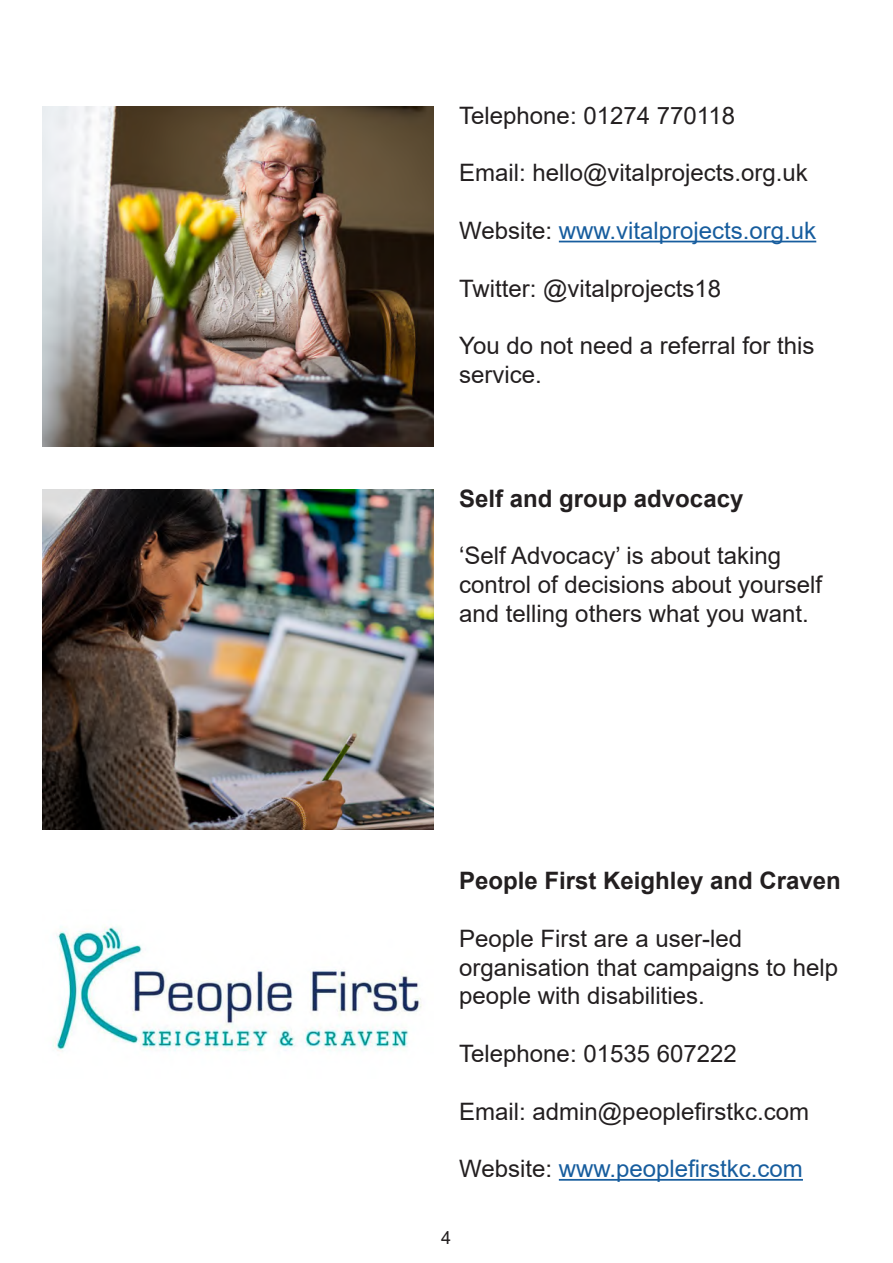
<style>
.page{position:relative;width:893px;height:1263px;background:#fff}
.page>*{position:absolute;margin:0;border:0;box-sizing:border-box;transform-origin:0 0}
.t1{font:24px/28.8px "Arial";color:#231f20}
.t2{font:24px "Arial";color:#175d9e}
.t3{font:700 24px "Arial";color:#231f20}
.t4{font:18px "Arial";color:#231f20}
.s1{color:#231f20}
</style>
<div class="page">
<hr style="left:559px;top:241px;width:257px;height:1px;background:#175d9e">
<img style="left:43px;top:106px;width:391px;height:340px">
<img style="left:43px;top:489px;width:391px;height:340px">
<hr style="left:559px;top:1179px;width:244px;height:2px;background:#175d9e">
<img style="left:52px;top:926px;width:370px;height:125px">
<p class="t1" style="left:459px;top:101px;width:277px">Telephone: 01274 770118</p>
<p class="t1" style="left:459px;top:158px;width:350px">Email: hello@vitalprojects.org.uk</p>
<p class="t2" style="left:459px;top:214px;width:359px"><span class="s1">Website:</span> www.vitalprojects.org.uk</p>
<p class="t1" style="left:459px;top:274px;width:263px">Twitter: @vitalprojects18</p>
<p class="t1" style="left:459px;top:331px;width:357px">You do not need a referral for this service.</p>
<p class="t3" style="left:459px;top:481px;width:286px">Self and group advocacy</p>
<p class="t1" style="left:459px;top:541px;width:364px">‘Self Advocacy’ is about taking control of decisions about yourself and telling others what you want.</p>
<p class="t3" style="left:459px;top:864px;width:383px">People First Keighley and Craven</p>
<p class="t1" style="left:459px;top:924px;width:380px">People First are a user-led organisation that campaigns to help people with disabilities.</p>
<p class="t1" style="left:459px;top:1039px;width:279px">Telephone: 01535 607222</p>
<p class="t1" style="left:459px;top:1097px;width:351px">Email: admin@peoplefirstkc.com</p>
<p class="t2" style="left:459px;top:1152px;width:345px"><span class="s1">Website:</span> www.peoplefirstkc.com</p>
<p class="t4" style="left:441px;top:1225px;width:12px">4</p>
</div>
